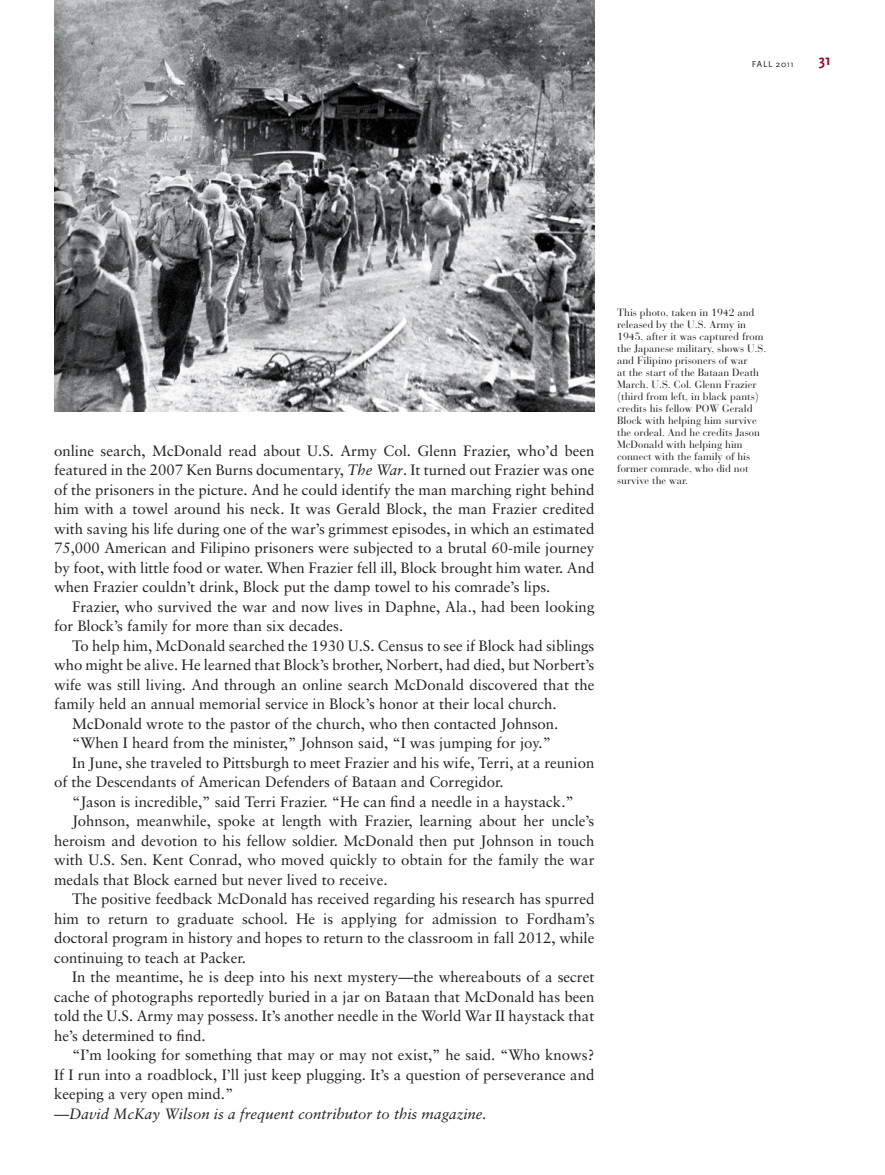
<style>
.page{position:relative;width:885px;height:1175px;background:#fff}
.page>*{position:absolute;margin:0;border:0;box-sizing:border-box;transform-origin:0 0}
.t1{font:15px/19.5px "Sabon";color:#231f20;text-align:justify}
.t2{font:italic 15px "Sabon";color:#231f20}
.t3{font:700 15px "Scala Sans";color:#98012d}
.t4{font:10.5px/12px "Bauer Bodoni";color:#231f20}
.t5{font:9px "Scala Sans";letter-spacing:.07em;color:#231f20}
.s1{font-style:italic}
</style>
<div class="page">
<img style="left:54px;top:0;width:540px;height:411px">
<p class="t5" style="left:751px;top:59px;width:44px">FALL 2011</p>
<p class="t3" style="left:818px;top:52px;width:13px">31</p>
<p class="t1" style="left:54px;top:440px;width:542px">online search, McDonald read about U.S. Army Col. Glenn Frazier, who’d been featured in the 2007 Ken Burns documentary, <span class="s1">The War</span>. It turned out Frazier was one of the prisoners in the picture. And he could identify the man marching right behind him with a towel around his neck. It was Gerald Block, the man Frazier credited with saving his life during one of the war’s grimmest episodes, in which an estimated 75,000 American and Filipino prisoners were subjected to a brutal 60-mile journey by foot, with little food or water. When Frazier fell ill, Block brought him water. And when Frazier couldn’t drink, Block put the damp towel to his comrade’s lips.</p>
<p class="t1" style="left:54px;top:596px;width:542px;text-indent:18px">Frazier, who survived the war and now lives in Daphne, Ala., had been looking for Block’s family for more than six decades.</p>
<p class="t1" style="left:54px;top:635px;width:541px;text-indent:18px">To help him, McDonald searched the 1930 U.S. Census to see if Block had siblings who might be alive. He learned that Block’s brother, Norbert, had died, but Norbert’s wife was still living. And through an online search McDonald discovered that the family held an annual memorial service in Block’s honor at their local church.</p>
<p class="t1" style="left:72px;top:713px;width:487px">McDonald wrote to the pastor of the church, who then contacted Johnson.</p>
<p class="t1" style="left:72px;top:733px;width:480px">“When I heard from the minister,” Johnson said, “I was jumping for joy.”</p>
<p class="t1" style="left:54px;top:752px;width:541px;text-indent:18px">In June, she traveled to Pittsburgh to meet Frazier and his wife, Terri, at a reunion of the Descendants of American Defenders of Bataan and Corregidor.</p>
<p class="t1" style="left:72px;top:791px;width:503px">“Jason is incredible,” said Terri Frazier. “He can find a needle in a haystack.”</p>
<p class="t1" style="left:54px;top:811px;width:542px;text-indent:18px">Johnson, meanwhile, spoke at length with Frazier, learning about her uncle’s heroism and devotion to his fellow soldier. McDonald then put Johnson in touch with U.S. Sen. Kent Conrad, who moved quickly to obtain for the family the war medals that Block earned but never lived to receive.</p>
<p class="t1" style="left:54px;top:889px;width:542px;text-indent:18px">The positive feedback McDonald has received regarding his research has spurred him to return to graduate school. He is applying for admission to Fordham’s doctoral program in history and hopes to return to the classroom in fall 2012, while continuing to teach at Packer.</p>
<p class="t1" style="left:54px;top:967px;width:541px;text-indent:18px">In the meantime, he is deep into his next mystery—the whereabouts of a secret cache of photographs reportedly buried in a jar on Bataan that McDonald has been told the U.S. Army may possess. It’s another needle in the World War II haystack that he’s determined to find.</p>
<p class="t1" style="left:54px;top:1045px;width:541px;text-indent:18px">“I’m looking for something that may or may not exist,” he said. “Who knows?<br>If I run into a roadblock, I’ll just keep plugging. It’s a question of perseverance and keeping a very open mind.”</p>
<p class="t2" style="left:54px;top:1104px;width:434px">—David McKay Wilson is a frequent contributor to this magazine.</p>
<p class="t4" style="left:617px;top:306px;width:150px">This photo, taken in 1942 and released by the U.S. Army in<br>1945, after it was captured from the Japanese military, shows U.S. and Filipino prisoners of war<br>at the start of the Bataan Death<br>March. U.S. Col. Glenn Frazier (third from left, in black pants) credits his fellow POW Gerald<br>Block with helping him survive the ordeal. And he credits Jason<br>McDonald with helping him connect with the family of his former comrade, who did not survive the war.</p>
</div>
